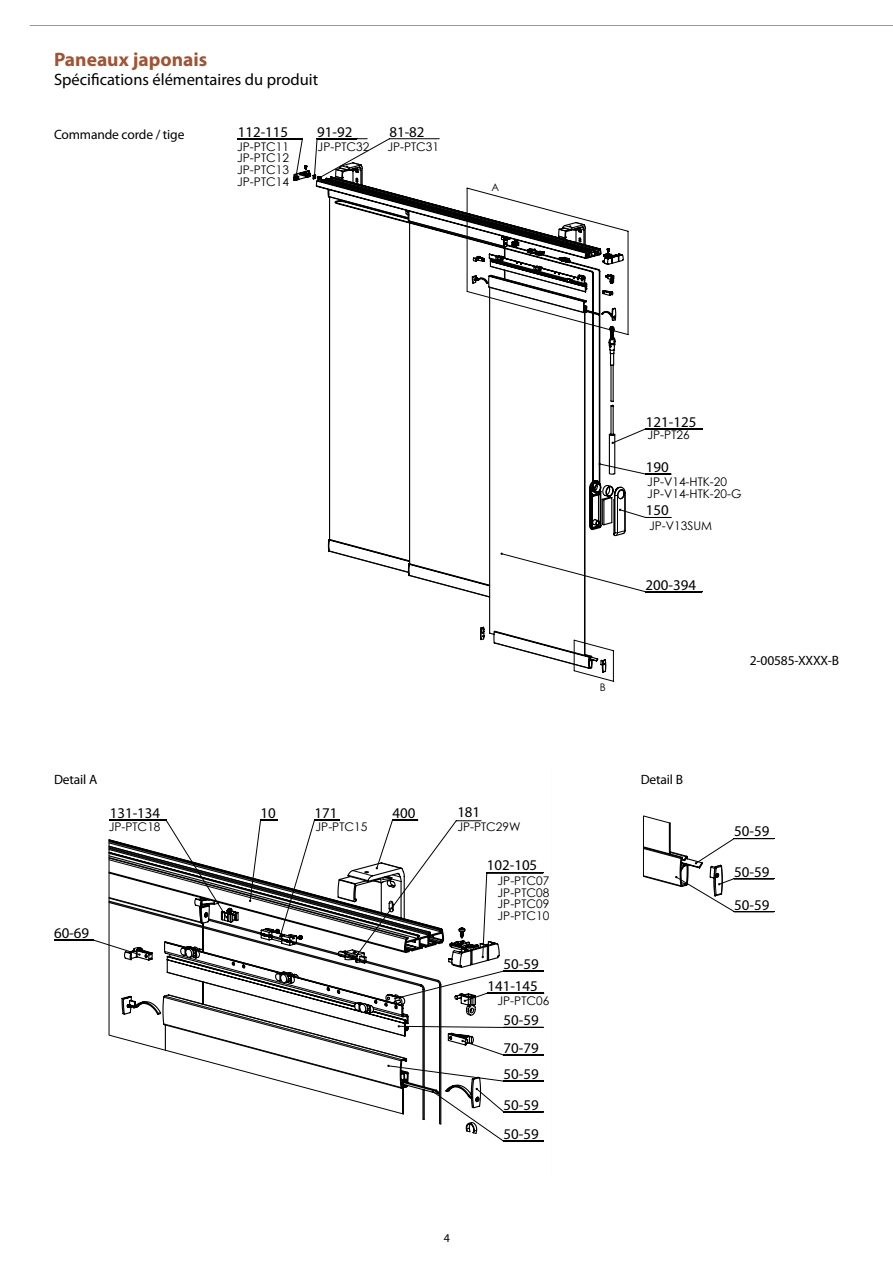
<style>
.page{position:relative;width:893px;height:1263px;background:#fff}
.page>*{position:absolute;margin:0;border:0;box-sizing:border-box;transform-origin:0 0}
.t1{font:700 19.5px "Myriad Pro";color:#a15332}
.t2{font:16.5px "Myriad Pro";color:#000}
.t3{font:700 14.85px/30.6px "Century Gothic";color:#000}
.t4{font:13.5px "Myriad Pro";letter-spacing:-.01em;color:#000}
.t5{font:12px/11.6px "Century Gothic";color:#000;text-align:justify}
.t6{font:12px "Myriad Pro";color:#000}
.t7{font:10.5px "Century Gothic";color:#000}
.t8{font:7.5px "Century Gothic";color:#000;scale:.92 1}
</style>
<div class="page">
<hr style="left:30px;top:25px;width:863px;height:1px;background:#9a9995">
<svg style="left:237px;top:138px;width:466px;height:544px"></svg>
<svg style="left:294px;top:162px;width:332px;height:510px"></svg>
<svg style="left:702px;top:181px;width:1px;height:297px"></svg>
<svg style="left:54px;top:819px;width:491px;height:323px"></svg>
<svg style="left:108px;top:838px;width:392px;height:297px"></svg>
<svg style="left:109px;top:839px;width:388px;height:292px"></svg>
<svg style="left:643px;top:815px;width:132px;height:98px"></svg>
<h1 class="t1" style="left:54px;top:46px;width:155px">Paneaux japonais</h1>
<h2 class="t2" style="left:54px;top:70px;width:266px">Spécifications élémentaires du produit</h2>
<p class="t8" style="left:295px;top:76px;width:6px">1</p>
<p class="t4" style="left:54px;top:126px;width:132px">Commande corde / tige</p>
<p class="t3" style="left:238px;top:116px;width:52px">112-115</p>
<p class="t3" style="left:317px;top:116px;width:37px">91-92</p>
<p class="t3" style="left:389px;top:116px;width:37px">81-82</p>
<p class="t5" style="left:237px;top:141px;width:53px">JP-PTC11</p>
<p class="t5" style="left:318px;top:141px;width:53px">JP-PTC32</p>
<p class="t5" style="left:387px;top:141px;width:53px">JP-PTC31</p>
<p class="t5" style="left:237px;top:152px;width:53px">JP-PTC12<br>JP-PTC13<br>JP-PTC14</p>
<p class="t7" style="left:491px;top:180px;width:9px">A</p>
<p class="t4" style="left:54px;top:771px;width:45px">Detail A</p>
<p class="t3" style="left:261px;top:797px;width:17px">10</p>
<p class="t3" style="left:393px;top:797px;width:24px">400</p>
<p class="t3" style="left:110px;top:797px;width:52px">131-134</p>
<p class="t3" style="left:315px;top:797px;width:24px">171</p>
<p class="t5" style="left:109px;top:820px;width:53px">JP-PTC18</p>
<p class="t5" style="left:316px;top:820px;width:53px">JP-PTC15</p>
<p class="t3" style="left:54px;top:917px;width:37px">60-69</p>
<p class="t3" style="left:457px;top:797px;width:24px">181</p>
<p class="t5" style="left:457px;top:820px;width:65px">JP-PTC29W</p>
<p class="t3" style="left:487px;top:850px;width:52px">102-105</p>
<p class="t5" style="left:498px;top:875px;width:53px">JP-PTC07<br>JP-PTC08<br>JP-PTC09<br>JP-PTC10</p>
<p class="t3" style="left:504px;top:948px;width:37px">50-59</p>
<p class="t3" style="left:487px;top:970px;width:52px">141-145</p>
<p class="t5" style="left:497px;top:994px;width:53px">JP-PTC06</p>
<p class="t3" style="left:504px;top:1005px;width:37px">50-59</p>
<p class="t3" style="left:504px;top:1032px;width:37px">70-79</p>
<p class="t3" style="left:504px;top:1058px;width:37px">50-59<br>50-59</p>
<p class="t3" style="left:504px;top:1118px;width:37px">50-59</p>
<p class="t6" style="left:444px;top:1231px;width:8px">4</p>
<p class="t7" style="left:600px;top:680px;width:7px">B</p>
<p class="t3" style="left:646px;top:406px;width:52px">121-125</p>
<p class="t3" style="left:653px;top:407px;width:17px">10</p>
<p class="t5" style="left:647px;top:429px;width:44px">JP-PT26</p>
<p class="t3" style="left:646px;top:451px;width:24px">190</p>
<p class="t5" style="left:647px;top:476px;width:96px">JP-V14-HTK-20<br>JP-V14-HTK-20-G</p>
<p class="t3" style="left:646px;top:495px;width:24px">150</p>
<p class="t5" style="left:649px;top:520px;width:65px">JP-V13SUM</p>
<p class="t3" style="left:646px;top:569px;width:52px">200-394</p>
<p class="t4" style="left:750px;top:652px;width:91px">2-00585-XXXX-B</p>
<p class="t4" style="left:641px;top:771px;width:44px">Detail B</p>
<p class="t3" style="left:734px;top:816px;width:37px">50-59</p>
<p class="t3" style="left:734px;top:856px;width:37px">50-59</p>
<p class="t3" style="left:734px;top:889px;width:37px">50-59</p>
</div>
